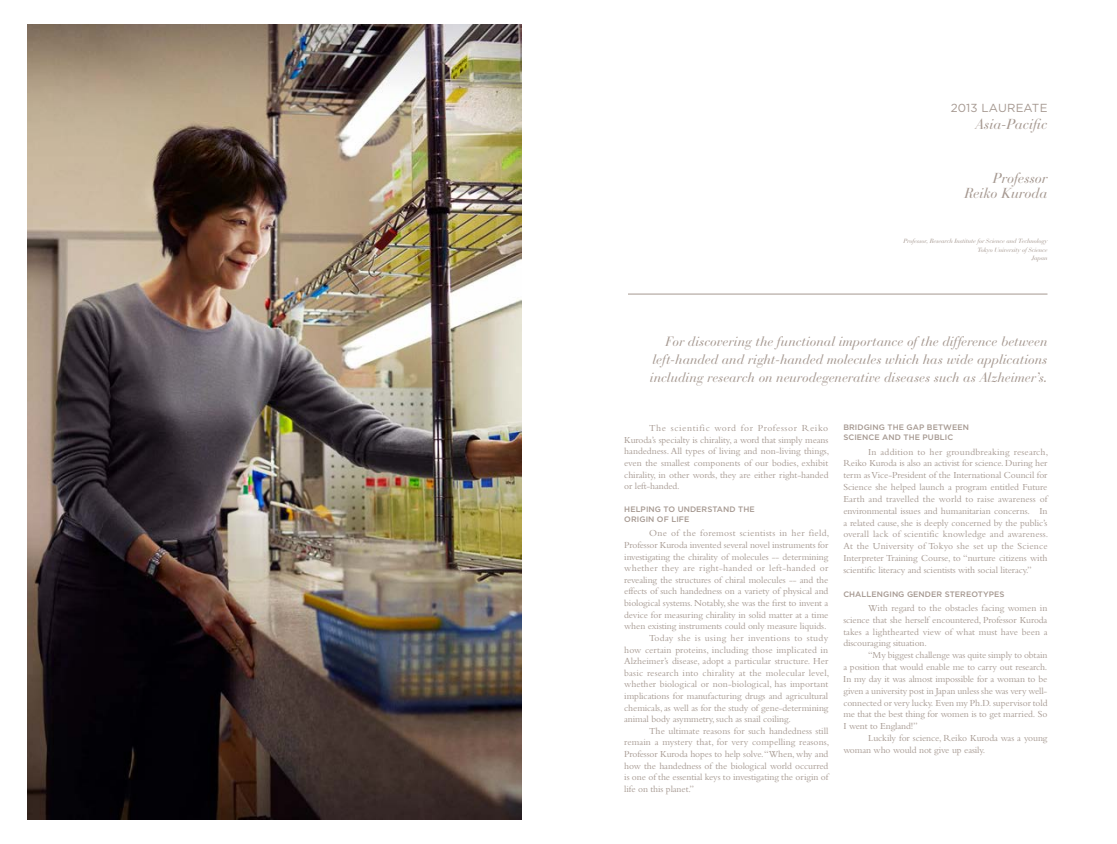
<style>
.page{position:relative;width:1117px;height:844px;background:#fff}
.page>*{position:absolute;margin:0;border:0;box-sizing:border-box;transform-origin:0 0}
.t1{font:italic 14.35px/15.1px "Bauer Bodoni";letter-spacing:-.005em;color:#a59890;text-align:right}
.t2{font:italic 13.39px/18.4px "Bauer Bodoni";letter-spacing:-.005em;color:#a59890;text-align:justify}
.t3{font:11.64px "Gotham";letter-spacing:.015em;color:#a59890}
.t4{font:9.62px/11.8px "Bembo";letter-spacing:-.01em;color:#a59890;text-align:justify}
.t5{font:9.62px "Bembo";letter-spacing:.01em;color:#a59890}
.t6{font:9.62px "Bembo";letter-spacing:.03em;color:#a59890}
.t7{font:9.62px "Bembo";letter-spacing:.02em;color:#a59890}
.t8{font:9.62px "Bembo";letter-spacing:.035em;color:#a59890}
.t9{font:500 7.88px/9.9px "Gotham";letter-spacing:.01em;color:#a59890}
.t10{font:italic 6.12px/8.6px "Bauer Bodoni";letter-spacing:-.01em;color:#a59890;text-align:right}
</style>
<div class="page">
<img style="left:27px;top:25px;width:494px;height:794px">
<hr style="left:628px;top:294px;width:419px;height:1px;background:#a59890">
<p class="t3" style="left:950px;top:102px;width:98px">2013 LAUREATE</p>
<h1 class="t1" style="left:975px;top:117px;width:74px">Asia-Pacific</h1>
<h1 class="t1" style="left:964px;top:171px;width:85px">Professor<br>Reiko Kuroda</h1>
<p class="t10" style="left:903px;top:237px;width:145px">Professor, Research Institute for Science and Technology<br>Tokyo University of Science<br>Japan</p>
<h2 class="t2" style="left:649px;top:332px;width:399px;text-indent:16px">For discovering the functional importance of the difference between left-handed and right-handed molecules which has wide applications including research on neurodegenerative diseases such as Alzheimer’s.</h2>
<p class="t4" style="left:624px;top:422px;width:206px;text-indent:25px">The scientific word for Professor Reiko Kuroda’s specialty is chirality, a word that simply means handedness. All types of living and non-living things, even the smallest components of our bodies, exhibit chirality, in other words, they are either right-handed or left-handed.</p>
<p class="t9" style="left:624px;top:504px;width:132px">H ELPING TO UNDERSTAND THE<br>ORIGIN OF LIFE</p>
<p class="t6" style="left:649px;top:527px;width:182px">One of the foremost scientists in her field,</p>
<p class="t4" style="left:624px;top:538px;width:205px">Professor Kuroda invented several novel instruments for</p>
<p class="t4" style="left:624px;top:550px;width:205px">investigating the chirality of molecules -- determining</p>
<p class="t6" style="left:624px;top:562px;width:205px">whether they are right-handed or left-handed or</p>
<p class="t4" style="left:624px;top:573px;width:205px">revealing the structures of chiral molecules -- and the</p>
<p class="t4" style="left:624px;top:585px;width:206px">effects of such handedness on a variety of physical and</p>
<p class="t4" style="left:624px;top:596px;width:205px">biological systems. Notably, she was the first to invent a</p>
<p class="t4" style="left:624px;top:608px;width:205px">device for measuring chirality in solid matter at a time</p>
<p class="t4" style="left:624px;top:620px;width:204px">when existing instruments could only measure liquids.</p>
<p class="t8" style="left:649px;top:632px;width:181px">Today she is using her inventions to study</p>
<p class="t5" style="left:624px;top:643px;width:205px">how certain proteins, including those implicated in</p>
<p class="t4" style="left:624px;top:654px;width:205px">Alzheimer’s disease, adopt a particular structure. Her</p>
<p class="t7" style="left:624px;top:667px;width:206px">basic research into chirality at the molecular level,</p>
<p class="t4" style="left:624px;top:678px;width:205px">whether biological or non-biological, has important</p>
<p class="t4" style="left:624px;top:689px;width:205px">implications for manufacturing drugs and agricultural</p>
<p class="t4" style="left:624px;top:701px;width:206px">chemicals, as well as for the study of gene-determining</p>
<p class="t4" style="left:624px;top:713px;width:168px">animal body asymmetry, such as snail coiling.</p>
<p class="t4" style="left:649px;top:724px;width:181px">The ultimate reasons for such handedness still</p>
<p class="t5" style="left:624px;top:736px;width:206px">remain a mystery that, for very compelling reasons,</p>
<p class="t4" style="left:624px;top:747px;width:206px">Professor Kuroda hopes to help solve.“When, why and</p>
<p class="t4" style="left:624px;top:759px;width:206px">how the handedness of the biological world occurred</p>
<p class="t4" style="left:624px;top:771px;width:206px">is one of the essential keys to investigating the origin of</p>
<p class="t4" style="left:624px;top:782px;width:71px">life on this planet.”</p>
<p class="t9" style="left:843px;top:422px;width:70px">BRIDGING THE GAP</p>
<p class="t9" style="left:843px;top:422px;width:127px;text-indent:84px">BETWEEN<br>SCIENCE AND THE PUBLIC</p>
<p class="t4" style="left:843px;top:445px;width:206px;text-indent:25px">In addition to her groundbreaking research, Reiko Kuroda is also an activist for science. During her term as Vice-President of the International Council for Science she helped launch a program entitled Future Earth and travelled the world to raise awareness of environmental issues and humanitarian concerns. In a related cause, she is deeply concerned by the public’s overall lack of scientific knowledge and awareness.<br>At the University of Tokyo she set up the Science Interpreter Training Course, to “nurture citizens with scientific literacy and scientists with social literacy.”</p>
<p class="t9" style="left:843px;top:588px;width:162px">CHALLENGING GENDER STEREOTYPES</p>
<p class="t4" style="left:843px;top:601px;width:206px;text-indent:25px">With regard to the obstacles facing women in science that she herself encountered, Professor Kuroda takes a lighthearted view of what must have been a discouraging situation.</p>
<p class="t4" style="left:843px;top:649px;width:206px;text-indent:25px">“My biggest challenge was quite simply to obtain a position that would enable me to carry out research.<br>In my day it was almost impossible for a woman to be given a university post in Japan unless she was very well&shy;connected or very lucky. Even my Ph.D. supervisor told me that the best thing for women is to get married. So I went to England!”</p>
<p class="t4" style="left:843px;top:731px;width:205px;text-indent:25px">Luckily for science, Reiko Kuroda was a young woman who would not give up easily.</p>
</div>
